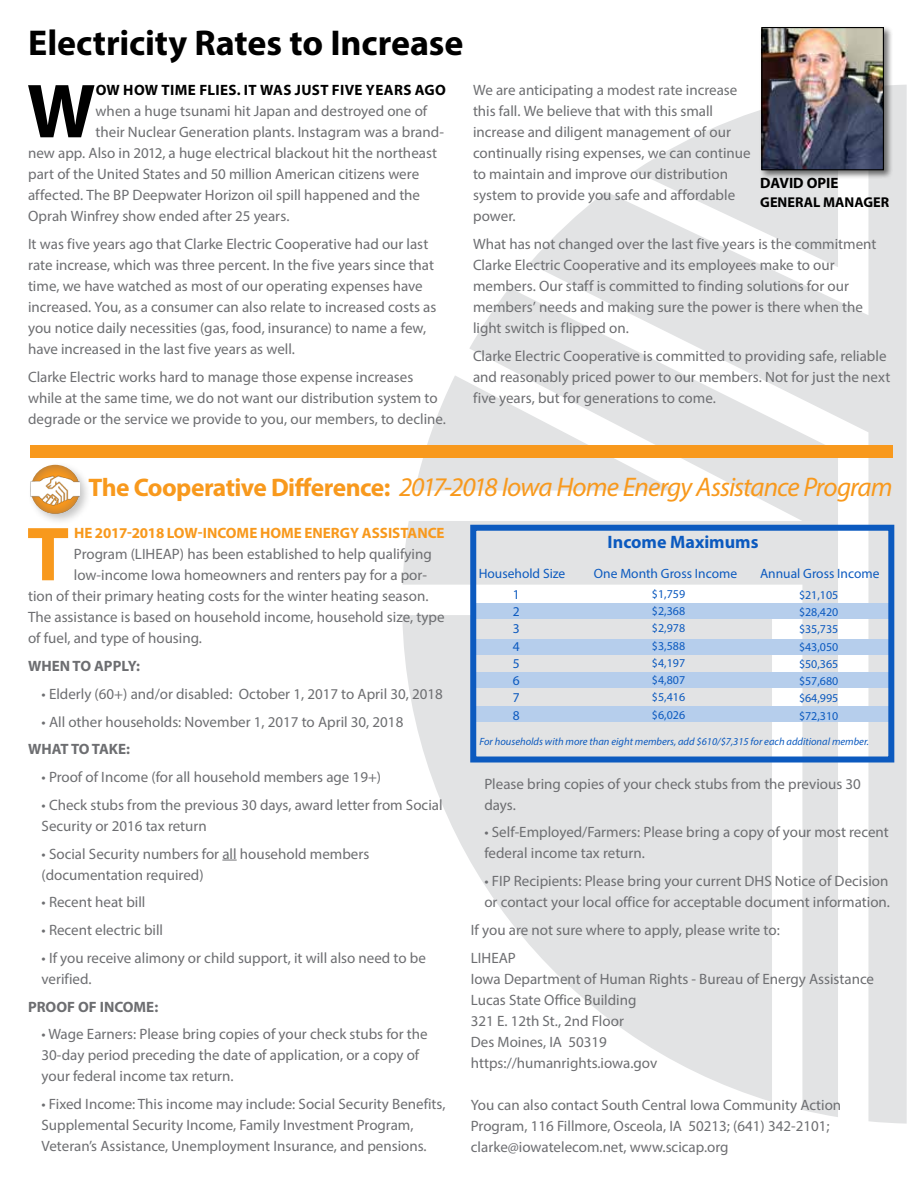
<style>
.page{position:relative;width:918px;height:1188px;background:#fff}
.page>*{position:absolute;margin:0;border:0;box-sizing:border-box;transform-origin:0 0}
.t1{font:700 77.25px "Myriad Pro";color:#000}
.t2{font:700 77.25px "Myriad Pro";color:#f8991d}
.t3{font:700 36px "Myriad Pro";letter-spacing:-.005em;color:#000}
.t4{font:italic 27px "Myriad Pro";letter-spacing:-.035em;color:#f8991d}
.t5{font:700 18px "Myriad Pro";color:#0c5abf}
.t6{font:15px/21px "Myriad Pro";color:#6d6e71}
.t7{font:700 15px "Myriad Pro";color:#f8991d}
.t8{font:700 15px "Myriad Pro";color:#6d6e71}
.t9{font:700 15px "Myriad Pro";letter-spacing:.02em;color:#000}
.t10{font:700 15px "Myriad Pro";color:#000}
.t11{font:700 14.25px "Myriad Pro";color:#000}
.t12{font:13.5px/17.2px "Myriad Pro";color:#0c5abf;text-align:justify}
.t13{font:12px/17.2px "Myriad Pro";color:#0c5abf;text-align:justify}
.t14{font:italic 10.5px "Myriad Pro";color:#0c5abf}
.s1{font-weight:700;font-style:normal;font-size:25.5px}
</style>
<div class="page">
<svg style="left:403px;top:288px;width:126px;height:316px"></svg>
<svg style="left:529px;top:85px;width:378px;height:1039px;fill:#e2e3e4"></svg>
<svg style="left:415px;top:375px;width:261px;height:116px"></svg>
<svg style="left:402px;top:615px;width:370px;height:487px;fill:#e2e3e4"></svg>
<svg style="left:634px;top:91px;width:204px;height:176px"></svg>
<div style="left:759px;top:25px;width:134px;height:154px;background:#000;opacity:.55"></div>
<img style="left:763px;top:29px;width:119px;height:139px">
<div style="left:761px;top:27px;width:123px;height:143px;border:1px solid #000"></div>
<svg style="left:222px;top:860px;width:15px;height:1px"></svg>
<div style="left:30px;top:446px;width:862px;height:12px;background:#f8991d"></div>
<div style="left:27px;top:461px;width:65px;height:65px;background:#000;opacity:.23"></div>
<div style="left:31px;top:465px;width:49px;height:49px;background:#000;opacity:.5"></div>
<svg style="left:31px;top:465px;width:49px;height:49px"></svg>
<img style="left:30px;top:476px;width:50px;height:29px">
<div style="left:474px;top:639px;width:418px;height:15px;background:#b6ceec"></div>
<div style="left:474px;top:673px;width:419px;height:15px;background:#b6ceec"></div>
<div style="left:474px;top:707px;width:417px;height:15px;background:#b6ceec"></div>
<div style="left:474px;top:604px;width:419px;height:15px;background:#b6ceec"></div>
<div style="left:470px;top:525px;width:424px;height:238px;border:6px solid #0c5abf"></div>
<h2 class="t3" style="left:28px;top:19px;width:437px">Electricity Rates to Increase</h2>
<h1 class="t1" style="left:27px;top:61px;width:70px">W</h1>
<p class="t9" style="left:96px;top:80px;width:352px">OW HOW TIME FLIES. IT WAS JUST FIVE YEARS AGO</p>
<p class="t6" style="left:96px;top:101px;width:333px">when a huge tsunami hit Japan and destroyed one of</p>
<p class="t6" style="left:96px;top:122px;width:350px">their Nuclear Generation plants. Instagram was a brand-</p>
<p class="t6" style="left:28px;top:143px;width:410px">new app. Also in 2012, a huge electrical blackout hit the northeast</p>
<p class="t6" style="left:28px;top:164px;width:393px">part of the United States and 50 million American citizens were</p>
<p class="t6" style="left:28px;top:185px;width:394px">affected. The BP Deepwater Horizon oil spill happened and the</p>
<p class="t6" style="left:28px;top:206px;width:263px">Oprah Winfrey show ended after 25 years.</p>
<p class="t6" style="left:28px;top:233px;width:410px">It was five years ago that Clarke Electric Cooperative had our last rate increase, which was three percent. In the five years since that time, we have watched as most of our operating expenses have increased. You, as a consumer can also relate to increased costs as you notice daily necessities (gas, food, insurance) to name a few, have increased in the last five years as well.</p>
<p class="t6" style="left:28px;top:366px;width:419px">Clarke Electric works hard to manage those expense increases while at the same time, we do not want our distribution system to degrade or the service we provide to you, our members, to decline.</p>
<p class="t6" style="left:473px;top:80px;width:279px">We are anticipating a modest rate increase this fall. We believe that with this small increase and diligent management of our continually rising expenses, we can continue to maintain and improve our distribution system to provide you safe and affordable power.</p>
<p class="t6" style="left:473px;top:233px;width:405px">What has not changed over the last five years is the commitment Clarke Electric Cooperative and its employees make to our members. Our staff is committed to finding solutions for our members’ needs and making sure the power is there when the light switch is flipped on.</p>
<p class="t6" style="left:473px;top:345px;width:419px">Clarke Electric Cooperative is committed to providing safe, reliable and reasonably priced power to our members. Not for just the next five years, but for generations to come.</p>
<p class="t10" style="left:760px;top:173px;width:80px">DAVID OPIE</p>
<p class="t11" style="left:760px;top:192px;width:130px">GENERAL MANAGER</p>
<h3 class="t4" style="left:89px;top:470px;width:806px"><span class="s1">The Cooperative Difference:</span> 2017-2018 Iowa Home Energy Assistance Program</h3>
<p class="t5" style="left:608px;top:530px;width:152px">Income Maximums</p>
<p class="t12" style="left:479px;top:565px;width:88px">Household Size</p>
<p class="t12" style="left:594px;top:565px;width:145px">One Month Gross Income</p>
<p class="t12" style="left:760px;top:565px;width:121px">Annual Gross Income</p>
<p class="t13" style="left:652px;top:585px;width:35px">$1,759 $2,368 $2,978 $3,588 $4,197 $4,807 $5,416 $6,026</p>
<p class="t14" style="left:480px;top:735px;width:391px">For households with more than eight members, add $610/$7,315 for each additional member.</p>
<h1 class="t2" style="left:27px;top:504px;width:44px">T</h1>
<p class="t7" style="left:74px;top:523px;width:372px">HE 2017-2018 LOW-INCOME HOME ENERGY ASSISTANCE</p>
<p class="t6" style="left:74px;top:544px;width:359px">Program (LIHEAP) has been established to help qualifying</p>
<p class="t6" style="left:74px;top:565px;width:355px">low-income Iowa homeowners and renters pay for a por-</p>
<p class="t6" style="left:28px;top:586px;width:402px">tion of their primary heating costs for the winter heating season.</p>
<p class="t6" style="left:28px;top:607px;width:418px">The assistance is based on household income, household size, type</p>
<p class="t6" style="left:28px;top:628px;width:175px">of fuel, and type of housing.</p>
<p class="t8" style="left:28px;top:656px;width:113px">WHEN TO APPLY:</p>
<p class="t6" style="left:42px;top:683px;width:403px">• Elderly (60+) and/or disabled: October 1, 2017 to April 30, 2018</p>
<p class="t6" style="left:42px;top:711px;width:363px">• All other households: November 1, 2017 to April 30, 2018</p>
<p class="t8" style="left:28px;top:739px;width:104px">WHAT TO TAKE:</p>
<p class="t6" style="left:42px;top:766px;width:341px">• Proof of Income (for all household members age 19+)</p>
<p class="t6" style="left:42px;top:794px;width:403px">• Check stubs from the previous 30 days, award letter from Social<br>Security or 2016 tax return</p>
<p class="t6" style="left:42px;top:843px;width:329px">• Social Security numbers for all household members (documentation required)</p>
<p class="t6" style="left:42px;top:892px;width:105px">• Recent heat bill</p>
<p class="t6" style="left:42px;top:919px;width:123px">• Recent electric bill</p>
<p class="t6" style="left:42px;top:947px;width:386px">• If you receive alimony or child support, it will also need to be verified.</p>
<p class="t8" style="left:28px;top:997px;width:132px">PROOF OF INCOME:</p>
<p class="t6" style="left:42px;top:1024px;width:388px">• Wage Earners: Please bring copies of your check stubs for the<br>30-day period preceding the date of application, or a copy of your federal income tax return.</p>
<p class="t6" style="left:42px;top:1093px;width:405px">• Fixed Income: This income may include: Social Security Benefits,<br>Supplemental Security Income, Family Investment Program,<br>Veteran’s Assistance, Unemployment Insurance, and pensions.</p>
<p class="t13" style="left:799px;top:586px;width:41px">$21,105 $28,420 $35,735 $43,050 $50,365 $57,680 $64,995 $72,310</p>
<p class="t12" style="left:513px;top:586px;width:8px">1<br>2<br>3<br>4<br>5<br>6<br>7<br>8</p>
<p class="t6" style="left:484px;top:773px;width:378px">Please bring copies of your check stubs from the previous 30 days.</p>
<p class="t6" style="left:484px;top:822px;width:406px">• Self-Employed/Farmers: Please bring a copy of your most recent federal income tax return.</p>
<p class="t6" style="left:484px;top:870px;width:407px">• FIP Recipients: Please bring your current DHS Notice of Decision or contact your local office for acceptable document information.</p>
<p class="t6" style="left:471px;top:916px;width:310px;line-height:27.8px">If you are not sure where to apply, please write to:<br>LIHEAP</p>
<p class="t6" style="left:471px;top:968px;width:405px">Iowa Department of Human Rights - Bureau of Energy Assistance Lucas State Office Building<br>321 E. 12th St., 2nd Floor<br>Des Moines, IA 50319<br>https://humanrights.iowa.gov</p>
<p class="t6" style="left:471px;top:1094px;width:372px">You can also contact South Central Iowa Community Action<br>Program, 116 Fillmore, Osceola, IA 50213; (641) 342-2101; clarke@iowatelecom.net, www.scicap.org</p>
</div>
